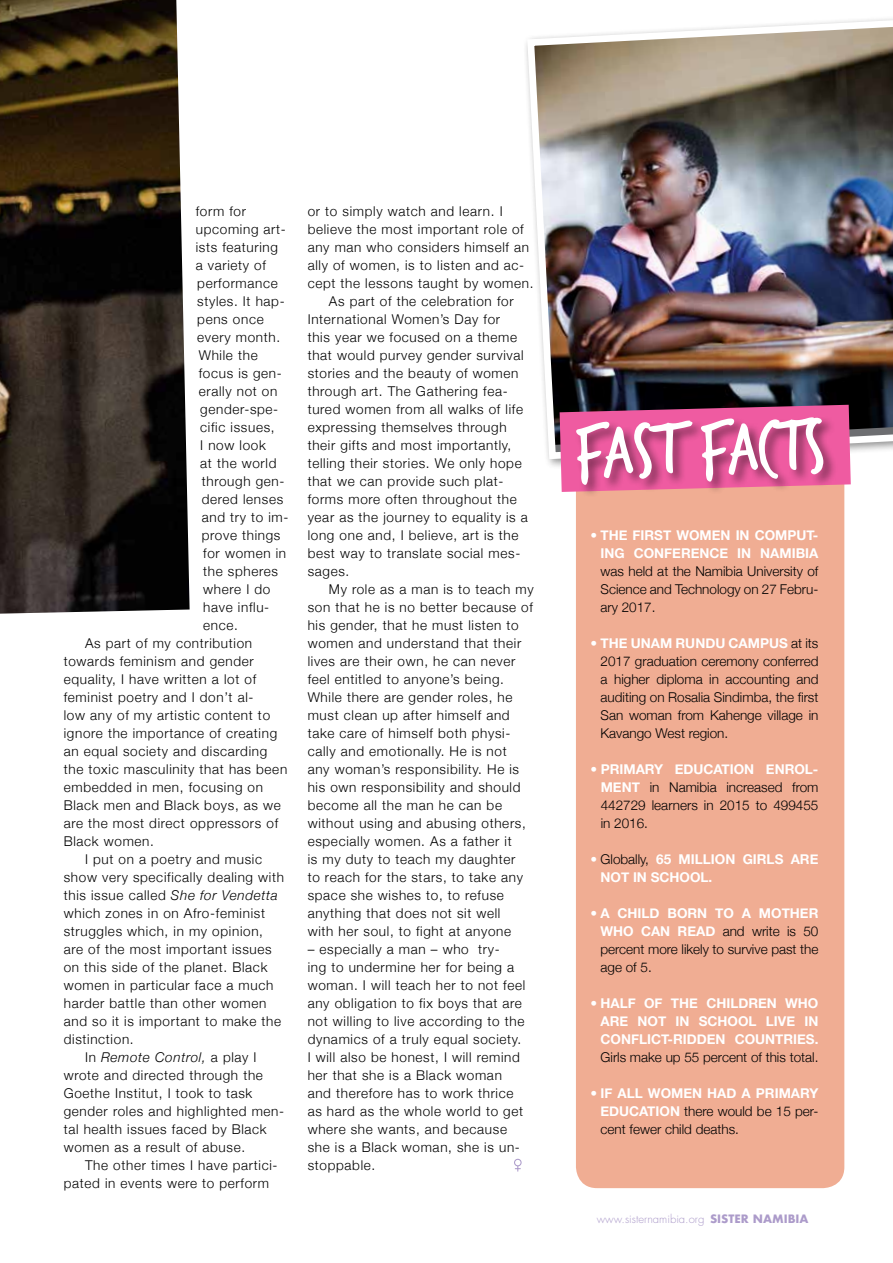
<style>
.page{position:relative;width:893px;height:1263px;background:#fff}
.page>*{position:absolute;margin:0;border:0;box-sizing:border-box;transform-origin:0 0}
.t1{font:74.55px "Trash Hand";color:#fff}
.t2{font:300 13.5px/18px "Helvetica Neue";letter-spacing:.05em;color:#000;text-align:justify}
.t3{font:700 13.5px/18px "Helvetica Neue";color:#fff;text-align:right}
.t4{font:300 13.5px "Helvetica Neue";color:#000}
.t5{font:italic 300 13.5px "Helvetica Neue";letter-spacing:.05em;color:#000}
.t6{font:300 11.25px "Futura";color:#ac9bca}
.s1{font-style:italic}
.s2{font-style:normal}
.s3{font-weight:300}
.s4{color:#fff}
.s5{font-weight:700;color:#fff}
.s6{font-weight:300;color:#000}
.s7{font-weight:700}
</style>
<div class="page">
<img style="left:0;top:0;width:190px;height:614px">
<svg style="left:514px;top:1159px;width:8px;height:13px"></svg>
<div style="left:576px;top:332px;width:268px;height:856px;background:#f0ad93;border-radius:21px"></div>
<img style="left:526px;top:18px;width:367px;height:445px">
<svg style="left:560px;top:405px;width:291px;height:87px;background:#c15086"></svg>
<div style="left:574px;top:416px;width:263px;height:83px;background:#000;opacity:.45"></div>
<p class="t2" style="left:196px;top:201px;width:52px">form for</p>
<p class="t2" style="left:196px;top:219px;width:92px">upcoming art-</p>
<p class="t2" style="left:196px;top:237px;width:84px">ists featuring</p>
<p class="t2" style="left:196px;top:255px;width:72px">a variety of</p>
<p class="t2" style="left:197px;top:273px;width:82px">performance</p>
<p class="t2" style="left:197px;top:291px;width:89px">styles. It hap-</p>
<p class="t2" style="left:197px;top:309px;width:68px">pens once</p>
<p class="t2" style="left:197px;top:327px;width:84px">every month.</p>
<p class="t2" style="left:199px;top:345px;width:60px">While the</p>
<p class="t2" style="left:199px;top:363px;width:85px">focus is gen-</p>
<p class="t2" style="left:199px;top:381px;width:80px">erally not on</p>
<p class="t2" style="left:200px;top:399px;width:80px">gender-spe-</p>
<p class="t2" style="left:200px;top:417px;width:76px">cific issues,</p>
<p class="t2" style="left:200px;top:435px;width:67px">I now look</p>
<p class="t2" style="left:200px;top:453px;width:78px">at the world</p>
<p class="t2" style="left:202px;top:471px;width:84px">through gen-</p>
<p class="t2" style="left:202px;top:489px;width:83px">dered lenses</p>
<p class="t2" style="left:202px;top:507px;width:88px">and try to im-</p>
<p class="t2" style="left:202px;top:525px;width:80px">prove things</p>
<p class="t2" style="left:203px;top:543px;width:84px">for women in</p>
<p class="t2" style="left:203px;top:561px;width:76px">the spheres</p>
<p class="t2" style="left:203px;top:579px;width:69px">where I do</p>
<p class="t2" style="left:203px;top:597px;width:68px">have influ-</p>
<p class="t2" style="left:203px;top:615px;width:36px">ence.</p>
<p class="t2" style="left:85px;top:633px;width:169px">As part of my contribution</p>
<p class="t2" style="left:64px;top:651px;width:192px">towards feminism and gender</p>
<p class="t2" style="left:64px;top:669px;width:194px">equality, I have written a lot of</p>
<p class="t2" style="left:64px;top:687px;width:191px">feminist poetry and I don’t al-</p>
<p class="t2" style="left:64px;top:705px;width:208px">low any of my artistic content to</p>
<p class="t2" style="left:64px;top:723px;width:215px">ignore the importance of creating</p>
<p class="t2" style="left:64px;top:741px;width:205px">an equal society and discarding</p>
<p class="t2" style="left:64px;top:759px;width:225px">the toxic masculinity that has been</p>
<p class="t2" style="left:64px;top:777px;width:201px">embedded in men, focusing on</p>
<p class="t2" style="left:64px;top:795px;width:219px">Black men and Black boys, as we</p>
<p class="t2" style="left:64px;top:813px;width:216px">are the most direct oppressors of</p>
<p class="t2" style="left:64px;top:831px;width:92px">Black women.</p>
<p class="t2" style="left:85px;top:849px;width:179px">I put on a poetry and music</p>
<p class="t2" style="left:64px;top:867px;width:222px">show very specifically dealing with</p>
<p class="t2" style="left:64px;top:885px;width:216px">this issue called <span class="s1">She for Vendetta</span></p>
<p class="t2" style="left:64px;top:903px;width:203px">which zones in on Afro-feminist</p>
<p class="t2" style="left:64px;top:921px;width:201px">struggles which, in my opinion,</p>
<p class="t2" style="left:64px;top:939px;width:209px">are of the most important issues</p>
<p class="t2" style="left:64px;top:957px;width:205px">on this side of the planet. Black</p>
<p class="t2" style="left:64px;top:975px;width:211px">women in particular face a much</p>
<p class="t2" style="left:64px;top:993px;width:204px">harder battle than other women</p>
<p class="t2" style="left:64px;top:1011px;width:219px">and so it is important to make the</p>
<p class="t2" style="left:64px;top:1029px;width:71px">distinction.</p>
<p class="t5" style="left:85px;top:1046px;width:173px"><span class="s2">In</span> Remote Control, <span class="s2">a play I</span></p>
<p class="t2" style="left:64px;top:1065px;width:201px">wrote and directed through the</p>
<p class="t2" style="left:64px;top:1083px;width:190px">Goethe Institut, I took to task</p>
<p class="t2" style="left:64px;top:1101px;width:222px">gender roles and highlighted men-</p>
<p class="t2" style="left:64px;top:1119px;width:204px">tal health issues faced by Black</p>
<p class="t2" style="left:64px;top:1137px;width:183px">women as a result of abuse.</p>
<p class="t2" style="left:85px;top:1155px;width:194px">The other times I have partici-</p>
<p class="t2" style="left:64px;top:1173px;width:207px">pated in events were to perform</p>
<p class="t2" style="left:308px;top:201px;width:197px">or to simply watch and learn. I</p>
<p class="t2" style="left:308px;top:219px;width:218px">believe the most important role of</p>
<p class="t2" style="left:308px;top:237px;width:223px">any man who considers himself an</p>
<p class="t2" style="left:308px;top:255px;width:218px">ally of women, is to listen and ac-</p>
<p class="t2" style="left:308px;top:273px;width:227px">cept the lessons taught by women.</p>
<p class="t2" style="left:329px;top:291px;width:186px">As part of the celebration for</p>
<p class="t2" style="left:308px;top:309px;width:194px">International Women’s Day for</p>
<p class="t2" style="left:308px;top:327px;width:211px">this year we focused on a theme</p>
<p class="t2" style="left:308px;top:345px;width:217px">that would purvey gender survival</p>
<p class="t2" style="left:308px;top:363px;width:212px">stories and the beauty of women</p>
<p class="t2" style="left:308px;top:381px;width:202px">through art. The Gathering fea-</p>
<p class="t2" style="left:308px;top:399px;width:217px">tured women from all walks of life</p>
<p class="t2" style="left:308px;top:417px;width:200px">expressing themselves through</p>
<p class="t2" style="left:308px;top:435px;width:205px">their gifts and most importantly,</p>
<p class="t2" style="left:308px;top:453px;width:215px">telling their stories. We only hope</p>
<p class="t2" style="left:308px;top:471px;width:197px">that we can provide such plat-</p>
<p class="t2" style="left:308px;top:489px;width:211px">forms more often throughout the</p>
<p class="t2" style="left:308px;top:507px;width:222px">year as the journey to equality is a</p>
<p class="t2" style="left:308px;top:525px;width:212px">long one and, I believe, art is the</p>
<p class="t2" style="left:308px;top:543px;width:214px">best way to translate social mes-</p>
<p class="t2" style="left:308px;top:561px;width:43px">sages.</p>
<p class="t2" style="left:329px;top:579px;width:206px">My role as a man is to teach my</p>
<p class="t2" style="left:308px;top:597px;width:227px">son that he is no better because of</p>
<p class="t2" style="left:308px;top:615px;width:213px">his gender, that he must listen to</p>
<p class="t2" style="left:308px;top:633px;width:215px">women and understand that their</p>
<p class="t2" style="left:308px;top:651px;width:209px">lives are their own, he can never</p>
<p class="t2" style="left:308px;top:669px;width:198px">feel entitled to anyone’s being.</p>
<p class="t2" style="left:308px;top:687px;width:206px">While there are gender roles, he</p>
<p class="t2" style="left:308px;top:705px;width:204px">must clean up after himself and</p>
<p class="t2" style="left:308px;top:723px;width:204px">take care of himself both physi-</p>
<p class="t2" style="left:308px;top:741px;width:200px">cally and emotionally. He is not</p>
<p class="t2" style="left:308px;top:759px;width:213px">any woman’s responsibility. He is</p>
<p class="t2" style="left:308px;top:777px;width:214px">his own responsibility and should</p>
<p class="t2" style="left:308px;top:795px;width:196px">become all the man he can be</p>
<p class="t2" style="left:308px;top:813px;width:220px">without using and abusing others,</p>
<p class="t2" style="left:308px;top:831px;width:205px">especially women. As a father it</p>
<p class="t2" style="left:308px;top:849px;width:209px">is my duty to teach my daughter</p>
<p class="t2" style="left:308px;top:867px;width:217px">to reach for the stars, to take any</p>
<p class="t2" style="left:308px;top:885px;width:198px">space she wishes to, to refuse</p>
<p class="t2" style="left:308px;top:903px;width:194px">anything that does not sit well</p>
<p class="t2" style="left:308px;top:921px;width:205px">with her soul, to fight at anyone</p>
<p class="t2" style="left:308px;top:939px;width:219px;text-align:left">– especially a man – who try-<br>ing to undermine her for being a woman. I will teach her to not feel any obligation to fix boys that are not willing to live according to the dynamics of a truly equal society.<br>I will also be honest, I will remind her that she is a Black woman and therefore has to work thrice as hard as the whole world to get where she wants, and because she is a Black woman, she is un&shy;stoppable.</p>
<h1 class="t1" style="left:574px;top:415px;width:252px;rotate:-1deg">FAST facts</h1>
<p class="t3" style="left:590px;top:527px;width:230px"><span class="s3">•</span> THE FIRST WOMEN IN COMPUT-<br>ING CONFERENCE IN NAMIBIA</p>
<p class="t2" style="left:600px;top:561px;width:219px">was held at the Namibia University of Science and Technology on 27 Febru&shy;ary 2017.</p>
<p class="t2" style="left:600px;top:633px;width:219px;text-indent:-10px"><span class="s4">•</span> <span class="s5">THE UNAM RUNDU CAMPUS</span> at its 2017 graduation ceremony conferred a higher diploma in accounting and auditing on Rosalia Sindimba, the first San woman from Kahenge village in Kavango West region.</p>
<p class="t2" style="left:601px;top:759px;width:219px;text-indent:-10px"><span class="s4">•</span> <span class="s5">PRIMARY EDUCATION ENROL-MENT</span> in Namibia increased from 442729 learners in 2015 to 499455 in 2016.</p>
<p class="t3" style="left:600px;top:851px;width:219px;text-align:left;text-indent:-10px"><span class="s3">•</span> <span class="s6">Globally,</span> 65 MILLION GIRLS ARE<br>NOT IN SCHOOL.</p>
<p class="t2" style="left:600px;top:903px;width:219px;text-indent:-10px"><span class="s4">•</span> <span class="s5">A CHILD BORN TO A MOTHER WHO CAN READ</span> and write is 50 percent more likely to survive past the age of 5.</p>
<p class="t3" style="left:600px;top:994px;width:219px;text-align:justify;text-indent:-10px"><span class="s3">•</span> HALF OF THE CHILDREN WHO ARE NOT IN SCHOOL LIVE IN CONFLICT-RIDDEN COUNTRIES.</p>
<p class="t4" style="left:600px;top:1046px;width:219px">Girls make up 55 percent of this total.</p>
<p class="t2" style="left:600px;top:1083px;width:219px;text-indent:-10px"><span class="s4">•</span> <span class="s5">I F ALL WOMEN HAD A PRIMARY EDUCATION</span> there would be 15 per&shy;cent fewer child deaths.</p>
<p class="t6" style="left:597px;top:1212px;width:213px">www.sisternamibia.org <span class="s7">SISTER NAMIBIA</span></p>
</div>
